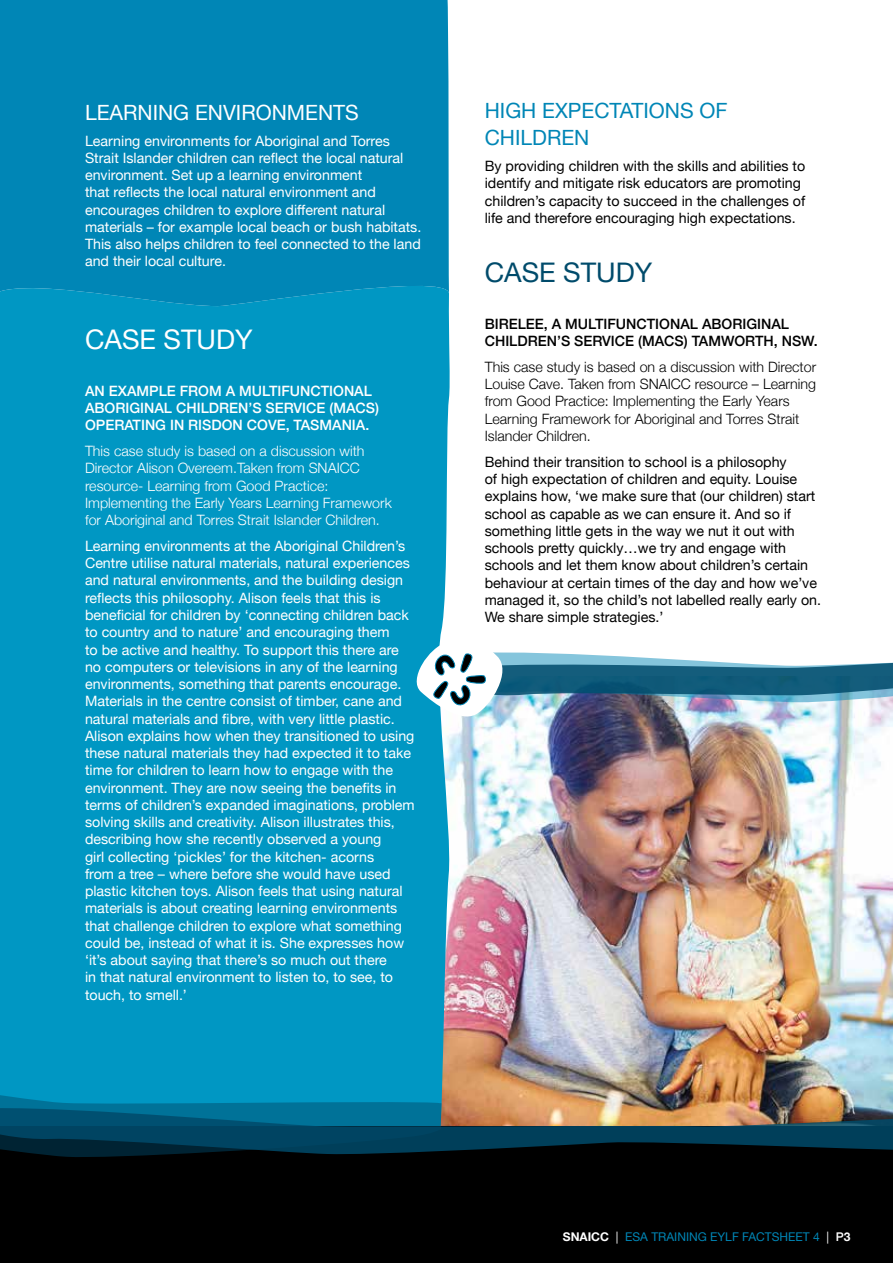
<style>
.page{position:relative;width:893px;height:1263px;background:#fff}
.page>*{position:absolute;margin:0;border:0;box-sizing:border-box;transform-origin:0 0}
.t1{font:27px "Helvetica Neue";color:#fff}
.t2{font:27px "Helvetica Neue";color:#004b6b}
.t3{font:21px/27px "Helvetica Neue";color:#0086b6}
.t4{font:21px "Helvetica Neue";color:#fff}
.t5{font:14.25px/17.2px "Helvetica Neue";color:#fff}
.t6{font:14.25px/17.2px "Helvetica Neue";color:#000}
.t7{font:300 14.25px/17.2px "Helvetica Neue";color:#fff}
.t8{font:300 14.25px/17.2px "Helvetica Neue";color:#000}
.t9{font:500 14.25px/17.2px "Helvetica Neue";color:#fff}
.t10{font:500 14.25px/17.2px "Helvetica Neue";color:#000}
.t11{font:12px "Helvetica Neue";color:#0086b6}
.s1{font-weight:700;color:#fff}
.s2{color:#fff}
.s3{font-weight:500;color:#fff}
</style>
<div class="page">
<img style="left:453px;top:723px;width:440px;height:343px">
<div style="left:0;top:329px;width:453px;height:737px;background:#0097c3"></div>
<svg style="left:0;top:0;width:449px;height:691px;background:#008fbd"></svg>
<div style="left:0;top:1127px;width:893px;height:136px;background:#000"></div>
<svg style="left:425px;top:602px;width:28px;height:31px"></svg>
<img style="left:0;top:1066px;width:893px;height:91px">
<img style="left:407px;top:633px;width:486px;height:90px">
<h2 class="t4" style="left:85px;top:97px;width:275px">LEARNING ENVIRONMENTS</h2>
<p class="t5" style="left:85px;top:133px;width:338px">Learning environments for Aboriginal and Torres Strait Islander children can reflect the local natural environment. Set up a learning environment<br>that reflects the local natural environment and encourages children to explore different natural materials – for example local beach or bush habitats.<br>This also helps children to feel connected to the land and their local culture.</p>
<h1 class="t1" style="left:85px;top:320px;width:169px">CASE STUDY</h1>
<p class="t9" style="left:85px;top:381px;width:296px">AN EXAMPLE FROM A MULTIFUNCTIONAL<br>ABORIGINAL CHILDREN’S SERVICE (MACS)<br>OPERATING IN RISDON COVE, TASMANIA.</p>
<p class="t7" style="left:85px;top:441px;width:308px">This case study is based on a discussion with Director Alison Overeem.Taken from SNAICC resource- Learning from Good Practice:<br>Implementing the Early Years Learning Framework for Aboriginal and Torres Strait Islander Children.</p>
<p class="t5" style="left:85px;top:538px;width:331px">Learning environments at the Aboriginal Children’s Centre utilise natural materials, natural experiences and natural environments, and the building design reflects this philosophy. Alison feels that this is beneficial for children by ‘connecting children back to country and to nature’ and encouraging them<br>to be active and healthy. To support this there are no computers or televisions in any of the learning environments, something that parents encourage.<br>Materials in the centre consist of timber, cane and natural materials and fibre, with very little plastic.<br>Alison explains how when they transitioned to using these natural materials they had expected it to take time for children to learn how to engage with the environment. They are now seeing the benefits in terms of children’s expanded imaginations, problem solving skills and creativity. Alison illustrates this, describing how she recently observed a young<br>girl collecting ‘pickles’ for the kitchen- acorns<br>from a tree – where before she would have used plastic kitchen toys. Alison feels that using natural materials is about creating learning environments that challenge children to explore what something could be, instead of what it is. She expresses how ‘it’s about saying that there’s so much out there<br>in that natural environment to listen to, to see, to touch, to smell.’</p>
<h2 class="t3" style="left:485px;top:99px;width:244px">HIGH EXPECTATIONS OF<br>CHILDREN</h2>
<p class="t6" style="left:485px;top:158px;width:322px">By providing children with the skills and abilities to identify and mitigate risk educators are promoting children’s capacity to succeed in the challenges of life and therefore encouraging high expectations.</p>
<h1 class="t2" style="left:485px;top:253px;width:169px">CASE STUDY</h1>
<p class="t10" style="left:485px;top:314px;width:334px">BIRELEE, A MULTIFUNCTIONAL ABORIGINAL<br>CHILDREN’S SERVICE (MACS) TAMWORTH, NSW.</p>
<p class="t8" style="left:485px;top:357px;width:333px">This case study is based on a discussion with Director Louise Cave. Taken from SNAICC resource – Learning from Good Practice: Implementing the Early Years Learning Framework for Aboriginal and Torres Strait Islander Children.</p>
<p class="t6" style="left:485px;top:454px;width:338px">Behind their transition to school is a philosophy<br>of high expectation of children and equity. Louise explains how, ‘we make sure that (our children) start school as capable as we can ensure it. And so if something little gets in the way we nut it out with schools pretty quickly…we try and engage with schools and let them know about children’s certain behaviour at certain times of the day and how we’ve managed it, so the child’s not labelled really early on.<br>We share simple strategies.’</p>
<p class="t11" style="left:563px;top:1228px;width:289px"><span class="s1">SNAICC</span> <span class="s2">|</span> ESA TRAINING EYLF FACTSHEET 4 <span class="s2">|</span> <span class="s3">P</span><span class="s1">3</span></p>
</div>
